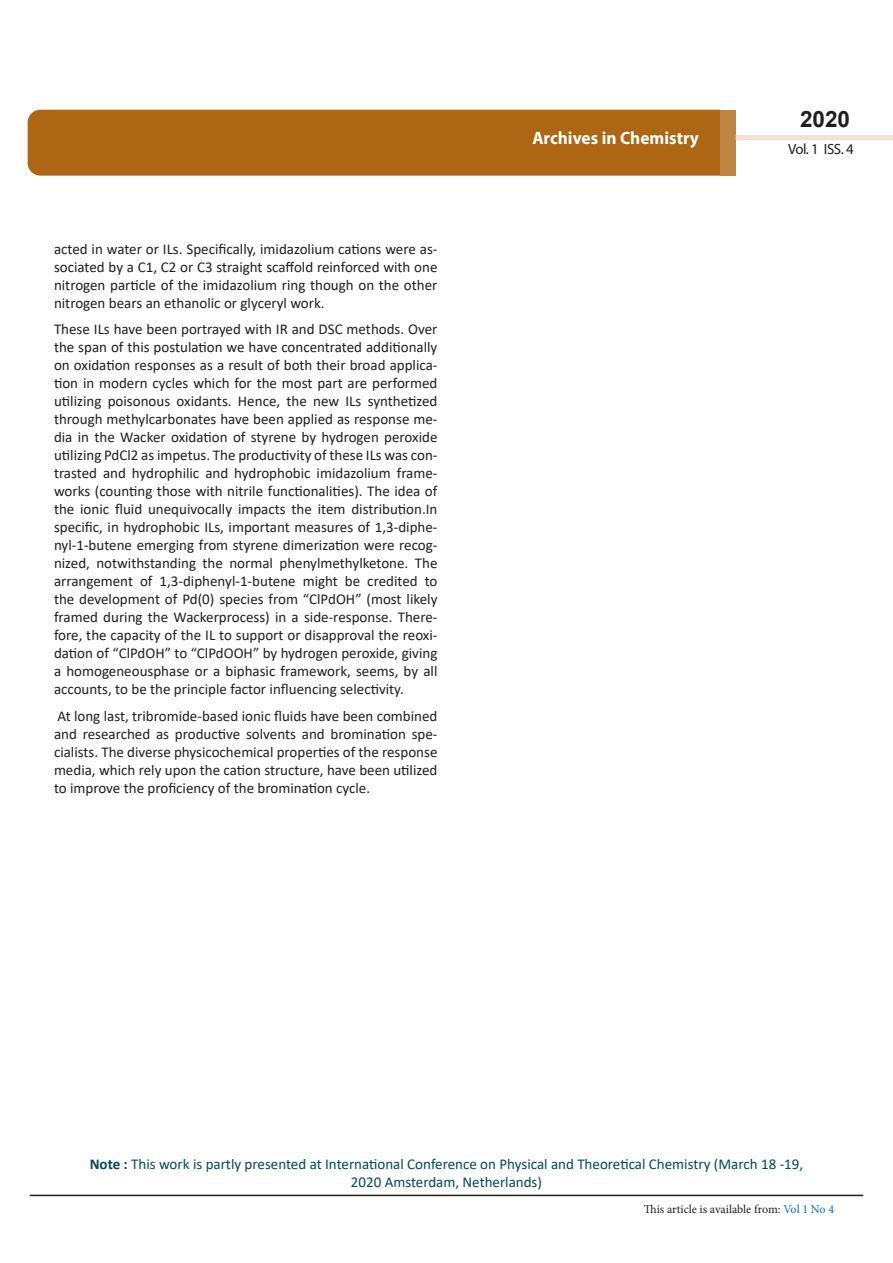
<style>
.page{position:relative;width:893px;height:1263px;background:#fff}
.page>*{position:absolute;margin:0;border:0;box-sizing:border-box;transform-origin:0 0}
.t1{font:700 22.5px "Arial";color:#231f20}
.t2{font:700 18px "Myriad Pro";color:#fff;scale:.96 1}
.t3{font:15px/18px "Calibri";color:#231f20;text-align:justify}
.t4{font:15px/18px "Calibri";color:#014c56;text-align:center}
.t5{font:14.85px "Myriad Pro";letter-spacing:-.03em;color:#231f20}
.t6{font:12px "Minion Pro";letter-spacing:-.005em;color:#231f20}
.s1{font-weight:700}
.s2{color:#0072bc}
</style>
<div class="page">
<div style="left:28px;top:110px;width:692px;height:66px;background:#ac6614"></div>
<div style="left:720px;top:110px;width:16px;height:66px;background:#c08544"></div>
<div style="left:736px;top:135px;width:157px;height:5px;background:#f1e2d1"></div>
<hr style="left:30px;top:1195px;width:833px;height:1px;background:#231f20">
<p class="t3" style="left:54px;top:239px;width:385px">acted in water or ILs. Specifically, imidazolium cations were as&shy;sociated by a C1, C2 or C3 straight scaffold reinforced with one nitrogen particle of the imidazolium ring though on the other nitrogen bears an ethanolic or glyceryl work.</p>
<p class="t3" style="left:54px;top:320px;width:385px">These ILs have been portrayed with IR and DSC methods. Over the span of this postulation we have concentrated additionally on oxidation responses as a result of both their broad applica&shy;tion in modern cycles which for the most part are performed utilizing poisonous oxidants. Hence, the new ILs synthetized through methylcarbonates have been applied as response me&shy;dia in the Wacker oxidation of styrene by hydrogen peroxide utilizing PdCl2 as impetus. The productivity of these ILs was con&shy;trasted and hydrophilic and hydrophobic imidazolium frame&shy;works (counting those with nitrile functionalities). The idea of the ionic fluid unequivocally impacts the item distribution.In specific, in hydrophobic ILs, important measures of 1,3-diphe&shy;nyl-1-butene emerging from styrene dimerization were recog&shy;nized, notwithstanding the normal phenylmethylketone. The arrangement of 1,3-diphenyl-1-butene might be credited to the development of Pd(0) species from “ClPdOH” (most likely framed during the Wackerprocess) in a side-response. There&shy;fore, the capacity of the IL to support or disapproval the reoxi&shy;dation of “ClPdOH” to “ClPdOOH” by hydrogen peroxide, giving a homogeneousphase or a biphasic framework, seems, by all accounts, to be the principle factor influencing selectivity.</p>
<p class="t3" style="left:54px;top:706px;width:385px">At long last, tribromide-based ionic fluids have been combined and researched as productive solvents and bromination spe&shy;cialists. The diverse physicochemical properties of the response media, which rely upon the cation structure, have been utilized to improve the proficiency of the bromination cycle.</p>
<p class="t2" style="left:532px;top:126px;width:175px">Archives in Chemistry</p>
<h1 class="t1" style="left:800px;top:104px;width:52px">2020</h1>
<p class="t5" style="left:788px;top:140px;width:67px">Vol. 1 ISS. 4</p>
<p class="t4" style="left:90px;top:1155px;width:715px"><span class="s1">Note :</span> This work is partly presented at International Conference on Physical and Theoretical Chemistry (March 18 -19,<br>2020 Amsterdam, Netherlands)</p>
<p class="t6" style="left:644px;top:1201px;width:192px">This article is available from: <span class="s2">Vol 1 No 4</span></p>
</div>
